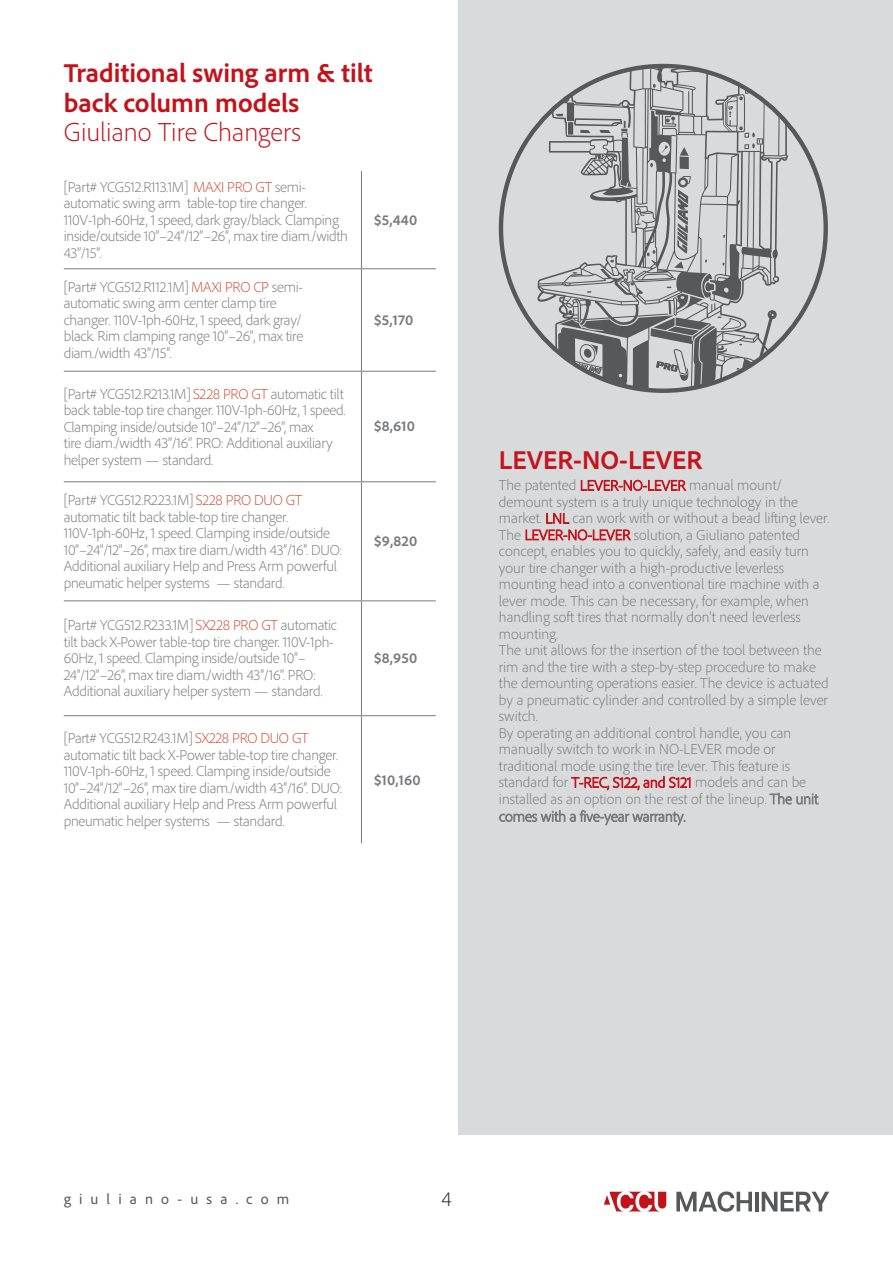
<style>
.page{position:relative;width:893px;height:1263px;background:#fff}
.page>*{position:absolute;margin:0;border:0;box-sizing:border-box;transform-origin:0 0}
.t1{font:700 27px/30px "Adobe Clean";color:#c4121a}
.t2{font:700 27px "Adobe Clean";color:#c5141b}
.t3{font:300 21px "Adobe Clean";color:#231f20}
.t4{font:300 15px/16.5px "Adobe Clean";letter-spacing:-.01em;color:#787a7d}
.t5{font:700 15px "Adobe Clean";letter-spacing:.01em;color:#787a7d}
.t6{font:15px "Adobe Clean";letter-spacing:.54em;color:#57585a}
.s1{font-weight:300}
.s2{color:#ce4c34}
.s3{color:#c5141b}
</style>
<div class="page">
<svg style="left:604px;top:1192px;width:62px;height:19px"></svg>
<svg style="left:676px;top:1191px;width:76px;height:21px"></svg>
<hr style="left:755px;top:1192px;width:4px;height:19px;background:#57585a">
<svg style="left:762px;top:1192px;width:67px;height:19px"></svg>
<div style="left:458px;top:0;width:434px;height:1135px;background:#d9dadc"></div>
<hr style="left:361px;top:268px;width:75px;height:1px;background:#787a7d">
<hr style="left:361px;top:371px;width:75px;height:1px;background:#787a7d">
<hr style="left:361px;top:481px;width:75px;height:1px;background:#787a7d">
<hr style="left:361px;top:600px;width:75px;height:1px;background:#787a7d">
<hr style="left:361px;top:715px;width:75px;height:1px;background:#787a7d">
<hr style="left:361px;top:171px;width:1px;height:97px;background:#787a7d">
<hr style="left:64px;top:268px;width:297px;height:1px;background:#787a7d">
<hr style="left:361px;top:269px;width:1px;height:102px;background:#787a7d">
<hr style="left:64px;top:371px;width:297px;height:1px;background:#787a7d">
<hr style="left:361px;top:372px;width:1px;height:109px;background:#787a7d">
<hr style="left:64px;top:481px;width:297px;height:1px;background:#787a7d">
<hr style="left:361px;top:482px;width:1px;height:118px;background:#787a7d">
<hr style="left:64px;top:600px;width:297px;height:1px;background:#787a7d">
<hr style="left:361px;top:601px;width:1px;height:114px;background:#787a7d">
<hr style="left:64px;top:715px;width:297px;height:1px;background:#787a7d">
<hr style="left:361px;top:716px;width:1px;height:127px;background:#787a7d">
<svg style="left:537px;top:66px;width:252px;height:325px"></svg>
<p class="t1" style="left:64px;top:56px;width:310px">Traditional swing arm &amp; tilt back column models<br><span class="s1">Giuliano Tire Changers</span></p>
<p class="t4" style="left:64px;top:178px;width:286px">[Part# YCG512.R113.1M] <span class="s2">MAXI PRO GT</span> semi&shy;automatic swing arm table-top tire changer.<br>110V-1ph-60Hz, 1 speed, dark gray/black. Clamping inside/outside 10”–24”/12”–26”, max tire diam./width 43’/15’’.</p>
<p class="t5" style="left:374px;top:210px;width:45px">$5,440</p>
<p class="t4" style="left:64px;top:278px;width:241px">[Part# YCG512.R112.1M] <span class="s2">MAXI PRO CP</span> semi&shy;automatic swing arm center clamp tire changer. 110V-1ph-60Hz, 1 speed, dark gray/ black. Rim clamping range 10”–26”, max tire diam./width 43'’/15’’.</p>
<p class="t4" style="left:64px;top:385px;width:283px">[Part# YCG512.R213.1M] <span class="s2">S228 PRO GT</span> automatic tilt back table-top tire changer. 110V-1ph-60Hz, 1 speed.<br>Clamping inside/outside 10”–24”/12”–26”, max<br>tire diam./width 43’’/16’’. PRO: Additional auxiliary helper system — standard.</p>
<p class="t4" style="left:64px;top:491px;width:280px">[Part# YCG512.R223.1M] <span class="s2">S228 PRO DUO GT </span>automatic tilt back table-top tire changer.<br>110V-1ph-60Hz, 1 speed. Clamping inside/outside 10”–24”/12”–26”, max tire diam./width 43’’/16’’. DUO:<br>Additional auxiliary Help and Press Arm powerful pneumatic helper systems — standard.</p>
<p class="t4" style="left:64px;top:617px;width:275px">[Part# YCG512.R233.1M] <span class="s2">SX228 PRO GT</span> automatic tilt back X-Power table-top tire changer. 110V-1ph-60Hz, 1 speed. Clamping inside/outside 10”– 24”/12”–26”, max tire diam./width 43’’/16’’. PRO:<br>Additional auxiliary helper system — standard.</p>
<p class="t4" style="left:64px;top:730px;width:280px">[Part# YCG512.R243.1M] <span class="s2">SX228 PRO DUO GT </span>automatic tilt back X-Power table-top tire changer.<br>110V-1ph-60Hz, 1 speed. Clamping inside/outside 10”–24”/12”–26”, max tire diam./width 43’’/16’’. DUO:<br>Additional auxiliary Help and Press Arm powerful pneumatic helper systems — standard.</p>
<p class="t5" style="left:374px;top:310px;width:41px">$5,170</p>
<p class="t5" style="left:374px;top:417px;width:42px">$8,610</p>
<p class="t5" style="left:374px;top:531px;width:45px">$9,820</p>
<p class="t5" style="left:374px;top:648px;width:45px">$8,950</p>
<p class="t5" style="left:374px;top:770px;width:48px">$10,160</p>
<p class="t2" style="left:499px;top:442px;width:205px">LEVER-NO-LEVER</p>
<p class="t4" style="left:499px;top:477px;width:332px">The patented <span class="s3">LEVER-NO-LEVER</span> manual mount/ demount system is a truly unique technology in the market. <span class="s3">LNL</span> can work with or without a bead lifting lever.<br>The <span class="s3">LEVER-NO-LEVER</span> solution, a Giuliano patented concept, enables you to quickly, safely, and easily turn your tire changer with a high-productive leverless mounting head into a conventional tire machine with a lever mode. This can be necessary, for example, when handling soft tires that normally don't need leverless mounting.<br>The unit allows for the insertion of the tool between the rim and the tire with a step-by-step procedure to make the demounting operations easier. The device is actuated by a pneumatic cylinder and controlled by a simple lever switch.<br>By operating an additional control handle, you can manually switch to work in NO-LEVER mode or traditional mode using the tire lever. This feature is standard for <span class="s3">T-REC, S122, and S121</span> models and can be installed as an option on the rest of the lineup. The unit comes with a five-year warranty.</p>
<p class="t6" style="left:64px;top:1189px;width:227px">giuliano-usa.com</p>
<h2 class="t3" style="left:441px;top:1186px;width:11px">4</h2>
</div>
